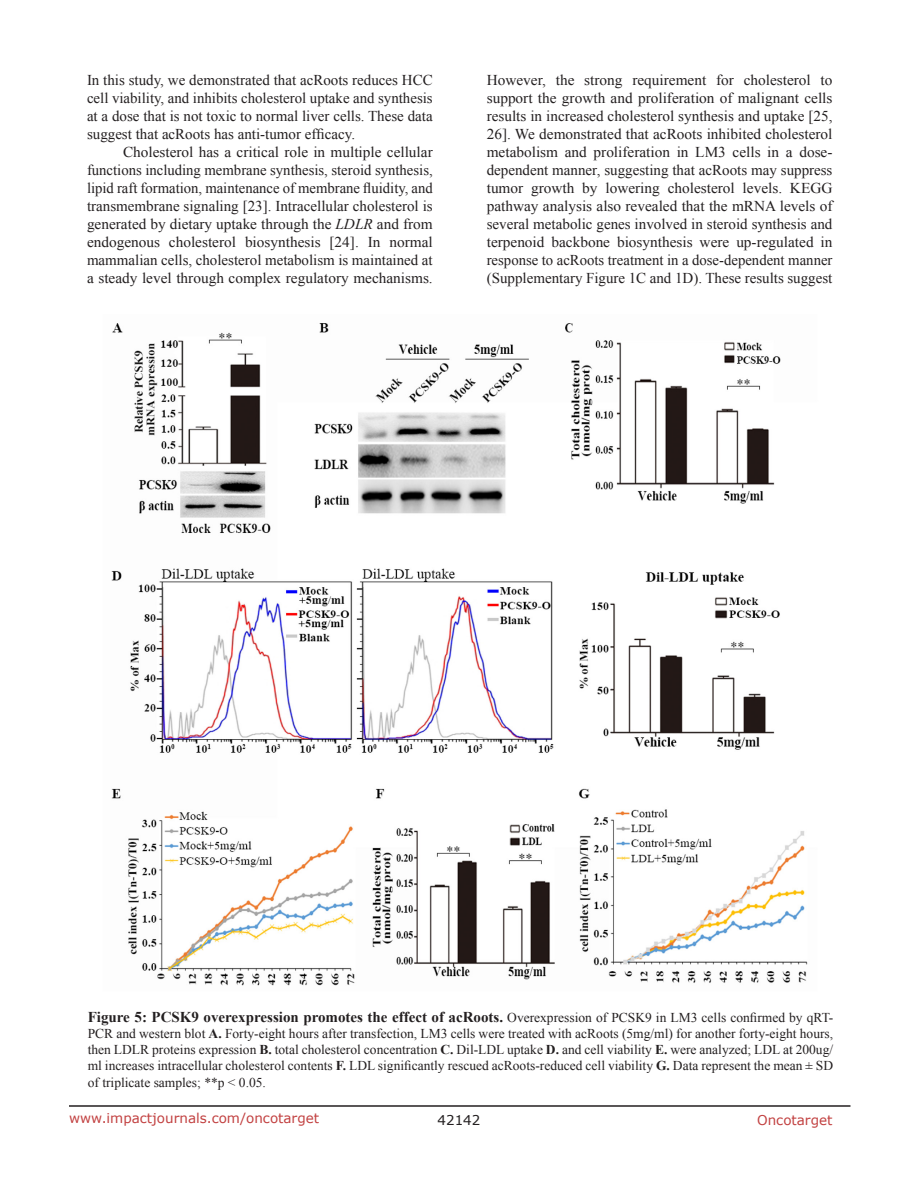
<style>
.page{position:relative;width:918px;height:1188px;background:#fff}
.page>*{position:absolute;margin:0;border:0;box-sizing:border-box;transform-origin:0 0}
.BodyText{font:15px/18px "Times New Roman";color:#231f20;text-align:justify}
.figuretext{font:700 15px "Times New Roman";color:#231f20}
.figuretext-2{font:13.5px/16.2px "Times New Roman";color:#231f20;text-align:justify}
.t1{font:13.5px "Verdana";color:#c24141}
.t2{font:13.5px "Verdana";color:#231f20}
.s1{font-style:italic}
.s2{font-weight:400;font-size:13.5px}
.s3{font-weight:700}
</style>
<div class="page">
<hr style="left:69px;top:1105px;width:781px;height:2px;background:#231f20">
<img style="left:111px;top:323px;width:697px;height:663px">
<p class="BodyText" style="left:87px;top:71px;width:347px">In this study, we demonstrated that acRoots reduces HCC cell viability, and inhibits cholesterol uptake and synthesis at a dose that is not toxic to normal liver cells. These data suggest that acRoots has anti-tumor efficacy.</p>
<p class="BodyText" style="left:87px;top:143px;width:347px;text-indent:36px">Cholesterol has a critical role in multiple cellular functions including membrane synthesis, steroid synthesis, lipid raft formation, maintenance of membrane fluidity, and transmembrane signaling [23]. Intracellular cholesterol is generated by dietary uptake through the <span class="s1">LDLR</span> and from endogenous cholesterol biosynthesis [24]. In normal mammalian cells, cholesterol metabolism is maintained at a steady level through complex regulatory mechanisms.</p>
<p class="BodyText" style="left:487px;top:71px;width:347px">However, the strong requirement for cholesterol to support the growth and proliferation of malignant cells results in increased cholesterol synthesis and uptake [25, 26]. We demonstrated that acRoots inhibited cholesterol metabolism and proliferation in LM3 cells in a dose&shy;dependent manner, suggesting that acRoots may suppress tumor growth by lowering cholesterol levels. KEGG pathway analysis also revealed that the mRNA levels of several metabolic genes involved in steroid synthesis and terpenoid backbone biosynthesis were up-regulated in response to acRoots treatment in a dose-dependent manner (Supplementary Figure 1C and 1D). These results suggest</p>
<p class="figuretext" style="left:88px;top:1006px;width:747px">Figure 5: PCSK9 overexpression promotes the effect of acRoots. <span class="s2">Overexpression of PCSK9 in LM3 cells confirmed by qRT-</span></p>
<p class="figuretext-2" style="left:88px;top:1025px;width:747px">PCR and western blot <span class="s3">A.</span> Forty-eight hours after transfection, LM3 cells were treated with acRoots (5mg/ml) for another forty-eight hours, then LDLR proteins expression <span class="s3">B.</span> total cholesterol concentration <span class="s3">C.</span> Dil-LDL uptake <span class="s3">D.</span> and cell viability <span class="s3">E.</span> were analyzed; LDL at 200ug/ ml increases intracellular cholesterol contents <span class="s3">F.</span> LDL significantly rescued acRoots-reduced cell viability <span class="s3">G.</span> Data represent the mean ± SD of triplicate samples; **p &lt; 0.05.</p>
<p class="t1" style="left:69px;top:1109px;width:252px">www.impactjournals.com/oncotarget</p>
<p class="t2" style="left:438px;top:1111px;width:44px">42142</p>
<p class="t1" style="left:757px;top:1111px;width:77px">Oncotarget</p>
</div>
